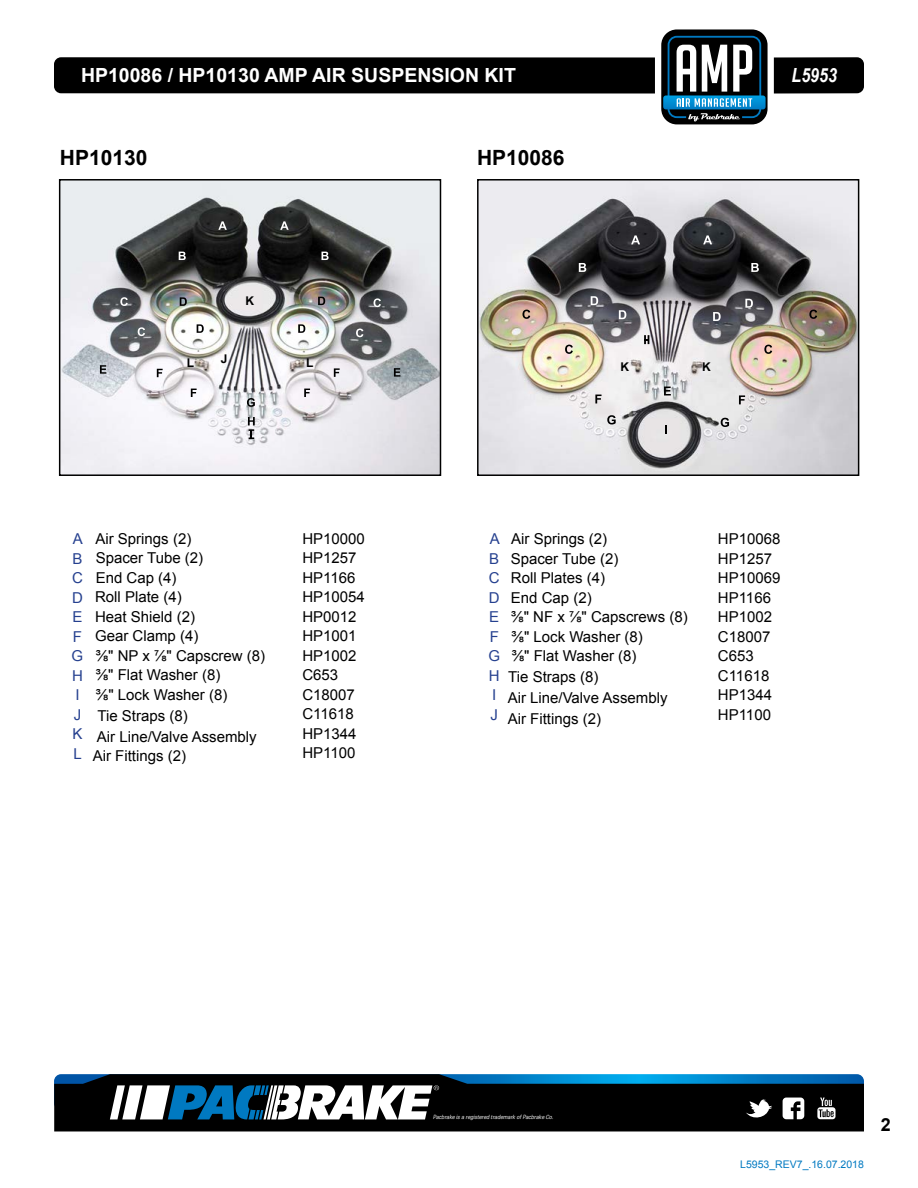
<style>
.page{position:relative;width:918px;height:1188px;background:#fff}
.page>*{position:absolute;margin:0;border:0;box-sizing:border-box;transform-origin:0 0}
.t1{font:700 21px "Arial";color:#000}
.t2{font:700 19.5px "Arial";color:#fff}
.t3{font:italic 700 19.5px "Arial Narrow";color:#fff}
.t4{font:700 18px "Arial";color:#000}
.t5{font:15px/19.5px "Arial";color:#000}
.t6{font:15px/19.5px "Arial";color:#25408f}
.t7{font:700 12px "Arial";color:#000}
.t8{font:10.5px "Arial";color:#0079c1}
.t9{font:italic 300 6px "Brown";letter-spacing:-.025em;color:#fff}
.s1{color:#25408f}
</style>
<div class="page">
<div style="left:661px;top:29px;width:107px;height:95px;background:#000;border-radius:16px"></div>
<div style="left:54px;top:57px;width:601px;height:37px;background:#000"></div>
<div style="left:774px;top:57px;width:90px;height:37px;background:#000"></div>
<svg style="left:663px;top:36px;width:103px;height:85px"></svg>
<div style="left:54px;top:1121px;width:810px;height:10px;background:#000"></div>
<svg style="left:54px;top:1074px;width:810px;height:47px"></svg>
<img style="left:480px;top:182px;width:376px;height:291px">
<div style="left:477px;top:179px;width:382px;height:297px;border:2px solid #000"></div>
<svg style="left:631px;top:235px;width:9px;height:9px"></svg>
<svg style="left:579px;top:263px;width:7px;height:9px"></svg>
<svg style="left:522px;top:310px;width:8px;height:9px"></svg>
<svg style="left:591px;top:296px;width:7px;height:9px"></svg>
<svg style="left:745px;top:299px;width:8px;height:9px"></svg>
<svg style="left:713px;top:312px;width:8px;height:9px"></svg>
<svg style="left:619px;top:310px;width:7px;height:9px"></svg>
<svg style="left:809px;top:310px;width:8px;height:9px"></svg>
<svg style="left:565px;top:345px;width:8px;height:9px"></svg>
<svg style="left:664px;top:387px;width:7px;height:9px"></svg>
<svg style="left:721px;top:418px;width:8px;height:9px"></svg>
<svg style="left:607px;top:415px;width:9px;height:9px"></svg>
<svg style="left:739px;top:395px;width:6px;height:9px"></svg>
<svg style="left:595px;top:395px;width:7px;height:8px"></svg>
<svg style="left:665px;top:425px;width:2px;height:9px"></svg>
<svg style="left:764px;top:345px;width:8px;height:9px"></svg>
<svg style="left:751px;top:263px;width:8px;height:9px"></svg>
<svg style="left:703px;top:235px;width:9px;height:9px"></svg>
<img style="left:62px;top:182px;width:376px;height:291px">
<div style="left:59px;top:179px;width:382px;height:297px;border:2px solid #000"></div>
<svg style="left:218px;top:221px;width:9px;height:9px"></svg>
<svg style="left:179px;top:252px;width:7px;height:8px"></svg>
<svg style="left:120px;top:297px;width:8px;height:9px"></svg>
<svg style="left:180px;top:297px;width:7px;height:9px"></svg>
<svg style="left:318px;top:297px;width:7px;height:8px"></svg>
<svg style="left:298px;top:324px;width:7px;height:9px"></svg>
<svg style="left:197px;top:324px;width:7px;height:9px"></svg>
<svg style="left:100px;top:365px;width:6px;height:9px"></svg>
<svg style="left:157px;top:369px;width:6px;height:8px"></svg>
<svg style="left:247px;top:398px;width:8px;height:9px"></svg>
<svg style="left:304px;top:389px;width:6px;height:8px"></svg>
<svg style="left:191px;top:389px;width:6px;height:8px"></svg>
<svg style="left:334px;top:368px;width:6px;height:9px"></svg>
<svg style="left:394px;top:368px;width:6px;height:9px"></svg>
<svg style="left:138px;top:327px;width:7px;height:9px"></svg>
<svg style="left:356px;top:329px;width:7px;height:8px"></svg>
<svg style="left:374px;top:298px;width:7px;height:9px"></svg>
<svg style="left:322px;top:252px;width:7px;height:8px"></svg>
<svg style="left:280px;top:221px;width:9px;height:9px"></svg>
<svg style="left:248px;top:417px;width:7px;height:22px"></svg>
<svg style="left:644px;top:335px;width:5px;height:9px"></svg>
<h2 class="t2" style="left:81px;top:62px;width:436px">HP10086 / HP10130 AMP AIR SUSPENSION KIT</h2>
<h2 class="t3" style="left:792px;top:60px;width:47px">L5953</h2>
<h1 class="t1" style="left:60px;top:144px;width:89px">HP10130</h1>
<p class="t7" style="left:246px;top:293px;width:10px">K</p>
<p class="t7" style="left:187px;top:354px;width:9px">L</p>
<p class="t7" style="left:221px;top:351px;width:8px">J</p>
<p class="t7" style="left:306px;top:354px;width:9px">L</p>
<p class="t6" style="left:72px;top:529px;width:13px">A<br>B<br>C<br>D<br>E<br>F<br>G<br>H<br>I<br>J<br>K<br>L</p>
<p class="t5" style="left:95px;top:529px;width:172px">Air Springs (2)<br>Spacer Tube (2)<br>End Cap (4)<br>Roll Plate (4)<br>Heat Shield (2)<br>Gear Clamp (4)<br>⅜" NP x ⅞" Capscrew (8) ⅜" Flat Washer (8)<br>⅜" Lock Washer (8)</p>
<p class="t5" style="left:97px;top:705px;width:161px;line-height:21px">Tie Straps (8)<br>Air Line/Valve Assembly</p>
<p class="t5" style="left:93px;top:747px;width:95px">Air Fittings (2)</p>
<p class="t5" style="left:302px;top:529px;width:64px">HP10000<br>HP1257<br>HP1166<br>HP10054<br>HP0012<br>HP1001<br>HP1002<br>C653<br>C18007<br>C11618<br>HP1344<br>HP1100</p>
<h1 class="t1" style="left:477px;top:144px;width:89px">HP10086</h1>
<p class="t7" style="left:621px;top:359px;width:10px">K</p>
<p class="t7" style="left:702px;top:359px;width:10px">K</p>
<p class="t5" style="left:488px;top:529px;width:121px"><span class="s1">A</span> Air Springs (2)</p>
<p class="t5" style="left:487px;top:549px;width:133px"><span class="s1">B</span> Spacer Tube (2)</p>
<p class="t5" style="left:511px;top:568px;width:96px">Roll Plates (4)</p>
<p class="t5" style="left:511px;top:588px;width:82px">End Cap (2)</p>
<p class="t5" style="left:511px;top:607px;width:178px">⅜" NF x ⅞" Capscrews (8)</p>
<p class="t5" style="left:512px;top:627px;width:133px">⅜" Lock Washer (8)</p>
<p class="t5" style="left:512px;top:646px;width:126px">⅜" Flat Washer (8)</p>
<p class="t5" style="left:508px;top:666px;width:161px;line-height:21px">Tie Straps (8)<br>Air Line/Valve Assembly<br>Air Fittings (2)</p>
<p class="t6" style="left:488px;top:529px;width:13px">A<br>B<br>C<br>D<br>E<br>F<br>G<br>H<br>I<br>J</p>
<p class="t5" style="left:718px;top:529px;width:64px">HP10068<br>HP1257<br>HP10069<br>HP1166<br>HP1002<br>C18007<br>C653<br>C11618<br>HP1344<br>HP1100</p>
<p class="t9" style="left:433px;top:1114px;width:122px">Pacbrake is a registered trademark of Pacbrake Co.</p>
<p class="t8" style="left:740px;top:1157px;width:125px">L5953_REV7_.16.07.2018</p>
<p class="t4" style="left:881px;top:1113px;width:12px">2</p>
</div>
